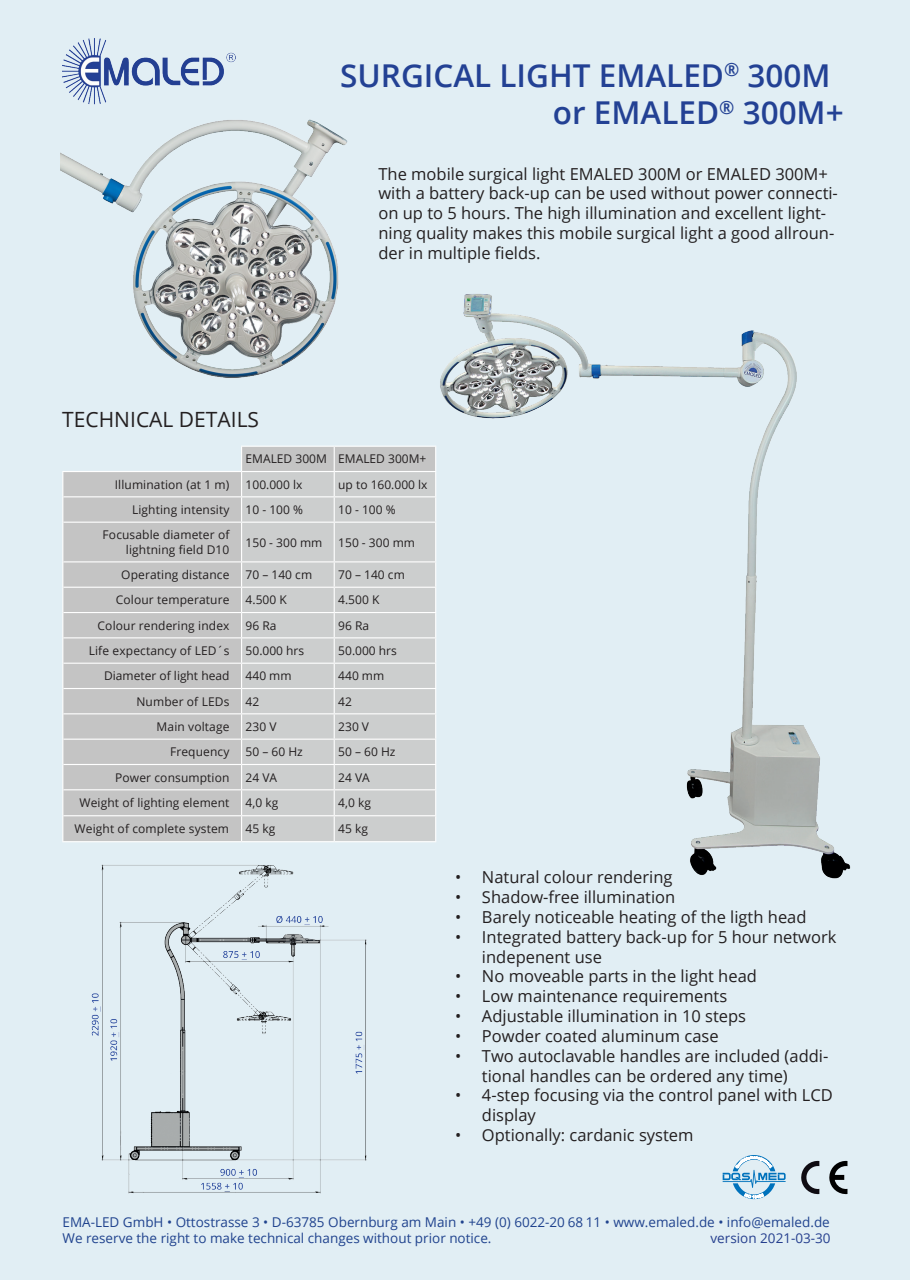
<style>
.page{position:relative;width:910px;height:1280px;background:#e1eef4}
.page>*{position:absolute;margin:0;border:0;box-sizing:border-box;transform-origin:0 0}
.t1{font:600 31.5px/37.8px "Open Sans";color:#234194}
.t2{font:21px "Open Sans";color:#231f20}
.t3{font:16.5px/19.8px "Open Sans";color:#231f20}
.t4{font:13.5px/16.2px "Open Sans";color:#20438e}
.t5{font:13.5px "Open Sans";color:#253f8e}
.t6{font:12px/14.4px "Open Sans";letter-spacing:.01em;color:#231f20;text-align:right}
</style>
<div class="page">
<svg style="left:63px;top:446px;width:353px;height:395px;background:#c6c7c7"></svg>
<div style="left:242px;top:472px;width:174px;height:369px;background:#cccece"></div>
<hr style="left:241px;top:446px;width:93px;height:1px;background:#fff">
<hr style="left:334px;top:446px;width:102px;height:1px;background:#fff">
<hr style="left:242px;top:471px;width:92px;height:1px;background:#fff">
<hr style="left:334px;top:471px;width:102px;height:1px;background:#fff">
<hr style="left:63px;top:496px;width:179px;height:1px;background:#fff">
<hr style="left:242px;top:496px;width:92px;height:1px;background:#fff">
<hr style="left:334px;top:496px;width:102px;height:1px;background:#fff">
<svg style="left:334px;top:447px;width:1px;height:75px"></svg>
<hr style="left:63px;top:522px;width:179px;height:1px;background:#fff">
<hr style="left:242px;top:522px;width:92px;height:1px;background:#fff">
<hr style="left:334px;top:522px;width:102px;height:1px;background:#fff">
<hr style="left:334px;top:523px;width:1px;height:38px;background:#fff">
<hr style="left:63px;top:561px;width:179px;height:1px;background:#fff">
<hr style="left:242px;top:561px;width:92px;height:1px;background:#fff">
<hr style="left:334px;top:561px;width:102px;height:1px;background:#fff">
<hr style="left:63px;top:587px;width:179px;height:1px;background:#fff">
<hr style="left:242px;top:587px;width:92px;height:1px;background:#fff">
<hr style="left:334px;top:587px;width:102px;height:1px;background:#fff">
<hr style="left:63px;top:612px;width:179px;height:1px;background:#fff">
<hr style="left:242px;top:612px;width:92px;height:1px;background:#fff">
<hr style="left:334px;top:612px;width:102px;height:1px;background:#fff">
<hr style="left:63px;top:637px;width:179px;height:1px;background:#fff">
<hr style="left:242px;top:637px;width:92px;height:1px;background:#fff">
<hr style="left:334px;top:637px;width:102px;height:1px;background:#fff">
<hr style="left:63px;top:663px;width:179px;height:1px;background:#fff">
<hr style="left:242px;top:663px;width:92px;height:1px;background:#fff">
<hr style="left:334px;top:663px;width:102px;height:1px;background:#fff">
<hr style="left:63px;top:688px;width:179px;height:1px;background:#fff">
<hr style="left:242px;top:688px;width:92px;height:1px;background:#fff">
<hr style="left:334px;top:688px;width:102px;height:1px;background:#fff">
<hr style="left:63px;top:713px;width:179px;height:1px;background:#fff">
<hr style="left:242px;top:713px;width:92px;height:1px;background:#fff">
<hr style="left:334px;top:713px;width:102px;height:1px;background:#fff">
<hr style="left:63px;top:739px;width:179px;height:1px;background:#fff">
<hr style="left:242px;top:739px;width:92px;height:1px;background:#fff">
<hr style="left:334px;top:739px;width:102px;height:1px;background:#fff">
<hr style="left:63px;top:764px;width:179px;height:1px;background:#fff">
<hr style="left:242px;top:764px;width:92px;height:1px;background:#fff">
<hr style="left:334px;top:764px;width:102px;height:1px;background:#fff">
<hr style="left:63px;top:789px;width:179px;height:1px;background:#fff">
<hr style="left:242px;top:789px;width:92px;height:1px;background:#fff">
<hr style="left:334px;top:789px;width:102px;height:1px;background:#fff">
<hr style="left:63px;top:815px;width:179px;height:1px;background:#fff">
<hr style="left:242px;top:815px;width:92px;height:1px;background:#fff">
<hr style="left:334px;top:815px;width:102px;height:1px;background:#fff">
<svg style="left:334px;top:562px;width:1px;height:279px"></svg>
<hr style="left:62px;top:841px;width:180px;height:1px;background:#fff">
<hr style="left:242px;top:841px;width:92px;height:1px;background:#fff">
<hr style="left:334px;top:841px;width:102px;height:1px;background:#fff">
<svg style="left:62px;top:472px;width:1px;height:50px"></svg>
<hr style="left:62px;top:522px;width:1px;height:40px;background:#fff">
<hr style="left:241px;top:523px;width:1px;height:38px;background:#fff">
<svg style="left:62px;top:562px;width:1px;height:279px"></svg>
<svg style="left:241px;top:562px;width:1px;height:279px"></svg>
<svg style="left:241px;top:447px;width:1px;height:75px"></svg>
<hr style="left:62px;top:471px;width:180px;height:1px;background:#fff">
<img style="left:80px;top:852px;width:300px;height:351px">
<img style="left:63px;top:37px;width:175px;height:68px">
<img style="left:61px;top:108px;width:302px;height:293px">
<svg style="left:801px;top:1161px;width:18px;height:33px"></svg>
<svg style="left:828px;top:1161px;width:19px;height:33px"></svg>
<img style="left:416px;top:263px;width:447px;height:635px">
<svg style="left:723px;top:1155px;width:63px;height:44px;background:#b2d4e8"></svg>
<h1 class="t1" style="left:553px;top:56px;width:292px;text-indent:-213px">SURGICAL LIGHT EMALED<sup>®</sup> 300M or EMALED<sup>®</sup> 300M+</h1>
<p class="t2" style="left:62px;top:405px;width:198px">TECHNICAL DETAILS</p>
<p class="t3" style="left:378px;top:163px;width:461px">The mobile surgical light EMALED 300M or EMALED 300M+ with a battery back-up can be used without power connecti&shy;on up to 5 hours. The high illumination and excellent light&shy;ning quality makes this mobile surgical light a good allroun&shy;der in multiple fields.</p>
<p class="t6" style="left:246px;top:452px;width:182px">EMALED 300M EMALED 300M+</p>
<p class="t6" style="left:115px;top:477px;width:116px">Illumination (at 1 m)</p>
<p class="t6" style="left:246px;top:477px;width:58px">100.000 lx</p>
<p class="t6" style="left:338px;top:477px;width:91px">up to 160.000 lx</p>
<p class="t6" style="left:132px;top:502px;width:99px">Lighting intensity</p>
<p class="t6" style="left:246px;top:502px;width:59px">10 - 100 %</p>
<p class="t6" style="left:338px;top:502px;width:59px">10 - 100 %</p>
<p class="t6" style="left:103px;top:527px;width:128px">Focusable diameter of lightning field D10</p>
<p class="t6" style="left:246px;top:535px;width:78px">150 - 300 mm</p>
<p class="t6" style="left:338px;top:535px;width:78px">150 - 300 mm</p>
<p class="t6" style="left:121px;top:567px;width:110px">Operating distance</p>
<p class="t6" style="left:246px;top:567px;width:68px">70 – 140 cm</p>
<p class="t6" style="left:338px;top:567px;width:68px">70 – 140 cm</p>
<p class="t6" style="left:116px;top:593px;width:115px">Colour temperature</p>
<p class="t6" style="left:246px;top:593px;width:43px">4.500 K</p>
<p class="t6" style="left:338px;top:593px;width:43px">4.500 K</p>
<p class="t6" style="left:98px;top:618px;width:133px">Colour rendering index</p>
<p class="t6" style="left:246px;top:618px;width:32px">96 Ra</p>
<p class="t6" style="left:338px;top:618px;width:32px">96 Ra</p>
<p class="t6" style="left:89px;top:643px;width:142px">Life expectancy of LED´s</p>
<p class="t6" style="left:246px;top:643px;width:60px">50.000 hrs</p>
<p class="t6" style="left:338px;top:643px;width:60px">50.000 hrs</p>
<p class="t6" style="left:104px;top:668px;width:127px">Diameter of light head</p>
<p class="t6" style="left:246px;top:668px;width:48px">440 mm</p>
<p class="t6" style="left:338px;top:668px;width:48px">440 mm</p>
<p class="t6" style="left:136px;top:694px;width:95px">Number of LEDs</p>
<p class="t6" style="left:246px;top:694px;width:15px">42</p>
<p class="t6" style="left:338px;top:694px;width:15px">42</p>
<p class="t6" style="left:157px;top:719px;width:74px">Main voltage</p>
<p class="t6" style="left:246px;top:719px;width:32px">230 V</p>
<p class="t6" style="left:338px;top:719px;width:32px">230 V</p>
<p class="t6" style="left:170px;top:744px;width:61px">Frequency</p>
<p class="t6" style="left:246px;top:744px;width:59px">50 – 60 Hz</p>
<p class="t6" style="left:338px;top:744px;width:59px">50 – 60 Hz</p>
<p class="t6" style="left:115px;top:770px;width:116px">Power consumption</p>
<p class="t6" style="left:246px;top:770px;width:33px">24 VA</p>
<p class="t6" style="left:338px;top:770px;width:33px">24 VA</p>
<p class="t6" style="left:80px;top:795px;width:151px">Weight of lighting element</p>
<p class="t6" style="left:246px;top:795px;width:34px">4,0 kg</p>
<p class="t6" style="left:338px;top:795px;width:34px">4,0 kg</p>
<p class="t6" style="left:75px;top:821px;width:156px">Weight of complete system</p>
<p class="t6" style="left:246px;top:821px;width:31px">45 kg</p>
<p class="t6" style="left:338px;top:821px;width:31px">45 kg</p>
<p class="t3" style="left:455px;top:867px;width:219px">• Natural colour rendering</p>
<p class="t3" style="left:455px;top:887px;width:222px">• Shadow-free illumination</p>
<p class="t3" style="left:455px;top:907px;width:353px">• Barely noticeable heating of the ligth head</p>
<p class="t3" style="left:482px;top:926px;width:356px;text-indent:-27px">• Integrated battery back-up for 5 hour network indepenent use</p>
<p class="t3" style="left:455px;top:966px;width:303px">• No moveable parts in the light head</p>
<p class="t3" style="left:455px;top:986px;width:274px">• Low maintenance requirements</p>
<p class="t3" style="left:455px;top:1006px;width:293px">• Adjustable illumination in 10 steps</p>
<p class="t3" style="left:455px;top:1025px;width:265px">• Powder coated aluminum case</p>
<p class="t3" style="left:482px;top:1045px;width:348px;text-indent:-27px">• Two autoclavable handles are included (addi&shy;tional handles can be ordered any time)</p>
<p class="t3" style="left:482px;top:1085px;width:352px;text-indent:-27px">• 4-step focusing via the control panel with LCD display</p>
<p class="t3" style="left:455px;top:1124px;width:240px">• Optionally: cardanic system</p>
<p class="t4" style="left:63px;top:1213px;width:769px">EMA-LED GmbH • Ottostrasse 3 • D-63785 Obernburg am Main • +49 (0) 6022-20 68 11 • www.emaled.de • info@emaled.de<br>We reserve the right to make technical changes without prior notice.</p>
<p class="t5" style="left:711px;top:1229px;width:122px">version 2021-03-30</p>
</div>
